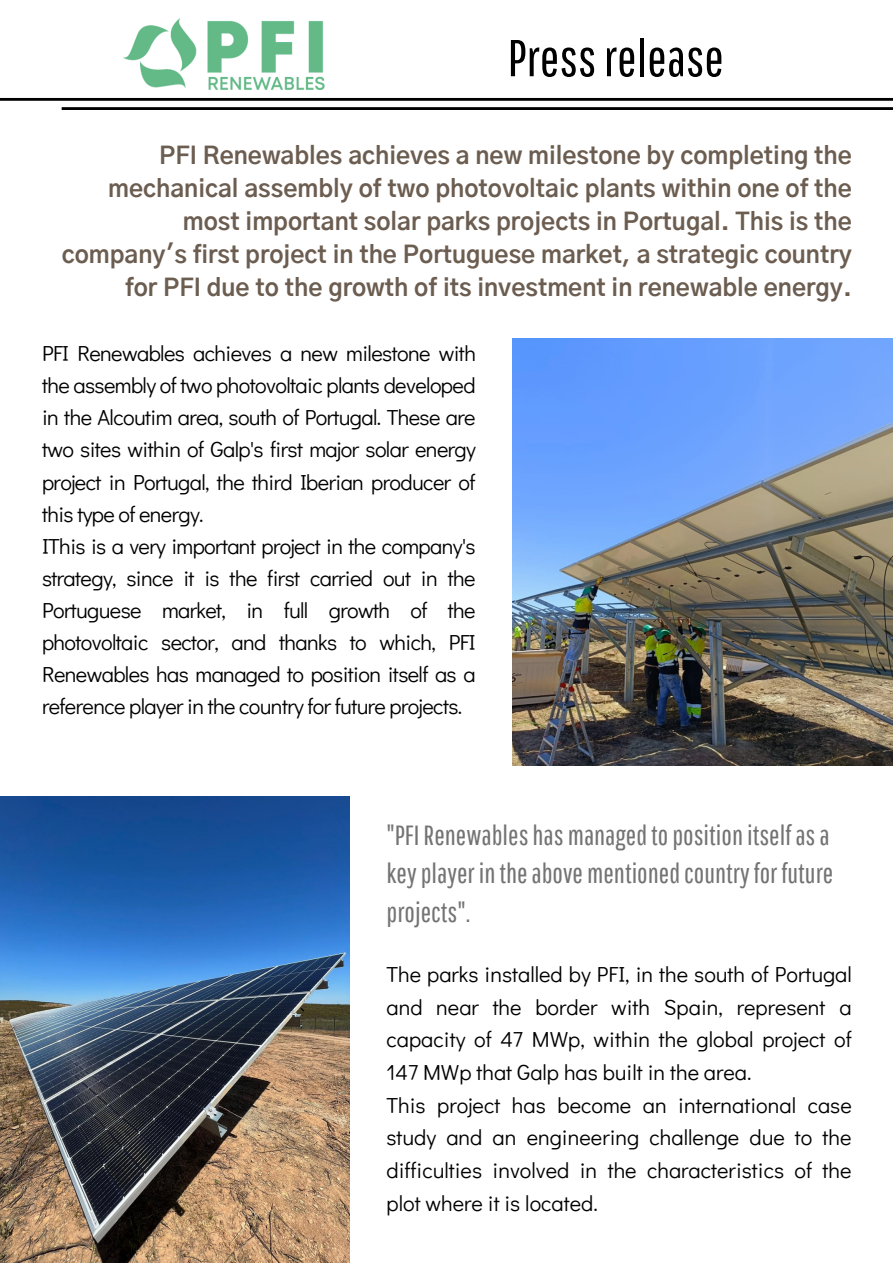
<style>
.page{position:relative;width:893px;height:1263px;background:#fff}
.page>*{position:absolute;margin:0;border:0;box-sizing:border-box;transform-origin:0 0}
.t1{font:51.75px "Pathway Gothic One";color:#000}
.t2{font:27.75px/38.8px "Pathway Gothic One";color:#737373}
.t3{font:700 24px/33.2px "Gothic A1";color:#6c5d51;text-align:right}
.t4{font:21.75px/32.1px "Didact Gothic";letter-spacing:-.03em;color:#000}
.t5{font:21.75px/32.6px "Didact Gothic";color:#000}
</style>
<div class="page">
<img style="left:123px;top:18px;width:201px;height:71px">
<hr style="left:0;top:98px;width:893px;height:3px;background:#000">
<hr style="left:62px;top:107px;width:831px;height:3px;background:#000">
<img style="left:0;top:797px;width:350px;height:466px">
<img style="left:512px;top:339px;width:381px;height:426px">
<h1 class="t1" style="left:507px;top:27px;width:218px">Pressrelease</h1>
<p class="t3" style="left:62px;top:140px;width:791px">PFI Renewables achieves a new milestone by completing the mechanical assembly of two photovoltaic plants within one of the most important solar parks projects in Portugal. This is the company's first project in the Portuguese market, a strategic country for PFI due to the growth of its investment in renewable energy.</p>
<p class="t4" style="left:42px;top:337px;width:435px">PFI Renewables achieves a new milestone with the assembly of two photovoltaic plants developed in the Alcoutim area, south of Portugal. These are two sites within of Galp's first major solar energy project in Portugal, the third Iberian producer of this type of energy.<br>IThis is a very important project in the company's strategy, since it is the first carried out in the Portuguese market, in full growth of the photovoltaic sector, and thanks to which, PFI Renewables has managed to position itself as a reference player in the country for future projects.</p>
<p class="t2" style="left:386px;top:815px;width:448px">"PFIRenewableshasmanagedtopositionitselfasa keyplayer intheabovementionedcountryfor future projects".</p>
<p class="t5" style="left:386px;top:957px;width:467px">The parks installed by PFI, in the south of Portugal and near the border with Spain, represent a capacity of 47 MWp, within the global project of 147 MWp that Galp has built in the area.<br>This project has become an international case study and an engineering challenge due to the difficulties involved in the characteristics of the plot where it is located.</p>
</div>
